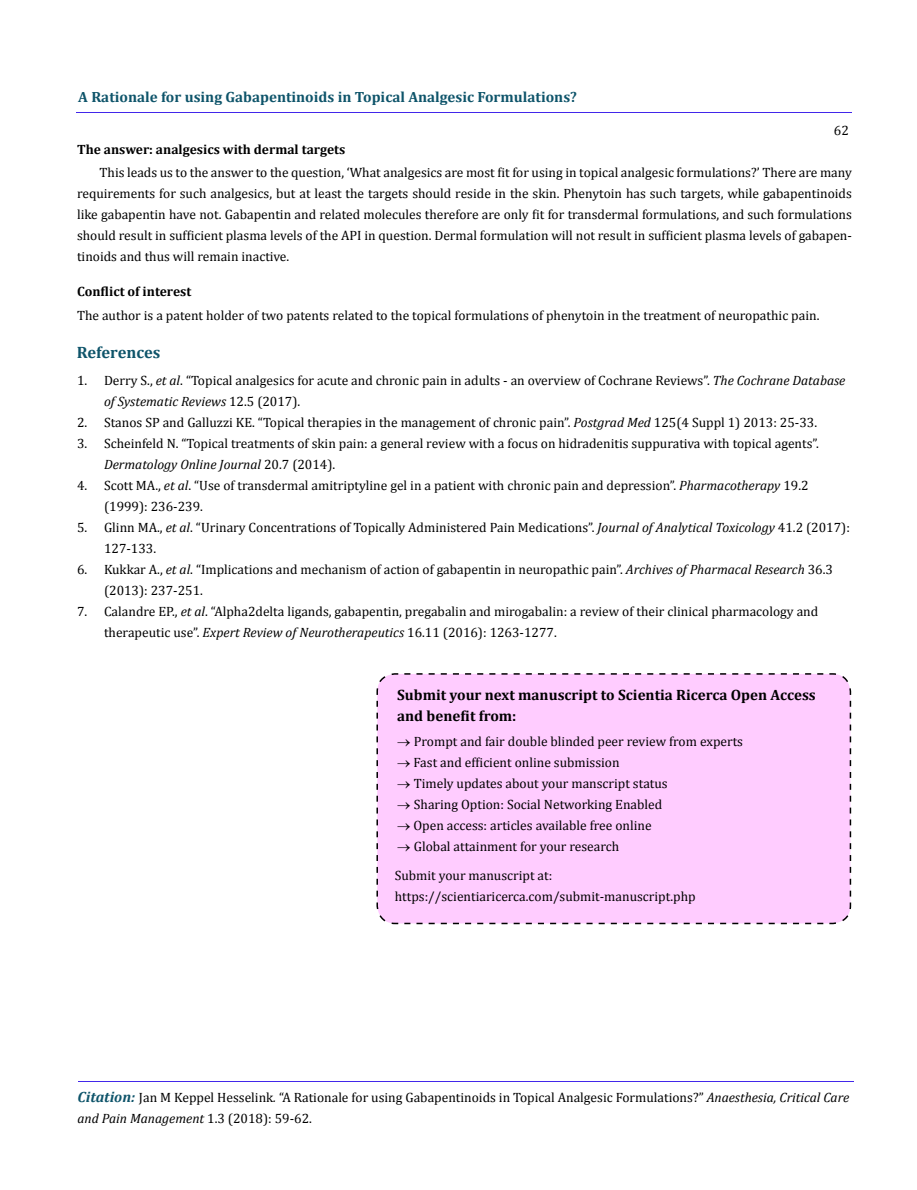
<style>
.page{position:relative;width:917px;height:1190px;background:#fff}
.page>*{position:absolute;margin:0;border:0;box-sizing:border-box;transform-origin:0 0}
.t1{font:700 16.5px "Cambria";color:#0e546a}
.t2{font:700 15px/21px "Cambria";color:#000}
.t3{font:700 14.85px "Cambria";color:#0e546a}
.t4{font:13.5px/21px "Cambria";color:#000}
.t5{font:700 13.5px "Cambria";color:#000}
.s1{font-style:italic}
.s2{font-weight:700;font-style:italic;font-size:14.85px;color:#0e546a}
</style>
<div class="page">
<hr style="left:77px;top:112px;width:774px;height:1px;background:#4227ea">
<hr style="left:78px;top:1081px;width:775px;height:1px;background:#4227ea">
<div style="left:376px;top:673px;width:475px;height:252px;background:#fcf"></div>
<p class="t3" style="left:78px;top:88px;width:500px">A Rationale for using Gabapentinoids in Topical Analgesic Formulations?</p>
<p class="t5" style="left:77px;top:141px;width:270px">The answer: analgesics with dermal targets</p>
<p class="t4" style="left:833px;top:120px;width:16px">62</p>
<p class="t4" style="left:77px;top:162px;width:776px;text-align:justify;text-indent:23px">This leads us to the answer to the question, ‘What analgesics are most fit for using in topical analgesic formulations?’ There are many requirements for such analgesics, but at least the targets should reside in the skin. Phenytoin has such targets, while gabapentinoids like gabapentin have not. Gabapentin and related molecules therefore are only fit for transdermal formulations, and such formulations should result in sufficient plasma levels of the API in question. Dermal formulation will not result in sufficient plasma levels of gabapen&shy;tinoids and thus will remain inactive.</p>
<p class="t5" style="left:77px;top:283px;width:116px">Conflict of interest</p>
<p class="t4" style="left:77px;top:305px;width:744px">The author is a patent holder of two patents related to the topical formulations of phenytoin in the treatment of neuropathic pain.</p>
<p class="t1" style="left:77px;top:343px;width:85px">References</p>
<p class="t4" style="left:104px;top:369px;width:743px;text-indent:-27px">1. Derry S., <span class="s1">et al</span>. “Topical analgesics for acute and chronic pain in adults - an overview of Cochrane Reviews”. <span class="s1">The Cochrane Database of Systematic Reviews</span> 12.5 (2017).</p>
<p class="t4" style="left:77px;top:411px;width:741px">2. Stanos SP and Galluzzi KE. “Topical therapies in the management of chronic pain”. <span class="s1">Postgrad Med</span> 125(4 Suppl 1) 2013: 25-33.</p>
<p class="t4" style="left:104px;top:432px;width:716px;text-indent:-27px">3. Scheinfeld N. “Topical treatments of skin pain: a general review with a focus on hidradenitis suppurativa with topical agents”.<br><span class="s1">Dermatology Online Journal</span> 20.7 (2014).</p>
<p class="t4" style="left:104px;top:474px;width:706px;text-indent:-27px">4. Scott MA., <span class="s1">et al</span>. “Use of transdermal amitriptyline gel in a patient with chronic pain and depression”. <span class="s1">Pharmacotherapy</span> 19.2 (1999): 236-239.</p>
<p class="t4" style="left:104px;top:516px;width:747px;text-indent:-27px">5. Glinn MA., <span class="s1">et al</span>. “Urinary Concentrations of Topically Administered Pain Medications”. <span class="s1">Journal of Analytical Toxicology</span> 41.2 (2017):<br>127-133.</p>
<p class="t4" style="left:104px;top:558px;width:730px;text-indent:-27px">6. Kukkar A., <span class="s1">et al</span>. “Implications and mechanism of action of gabapentin in neuropathic pain”. <span class="s1">Archives of Pharmacal Research</span> 36.3 (2013): 237-251.</p>
<p class="t4" style="left:104px;top:600px;width:715px;text-indent:-27px">7. Calandre EP., <span class="s1">et al</span>. “Alpha2delta ligands, gabapentin, pregabalin and mirogabalin: a review of their clinical pharmacology and therapeutic use”. <span class="s1">Expert Review of Neurotherapeutics</span> 16.11 (2016): 1263-1277.</p>
<p class="t2" style="left:397px;top:684px;width:420px">Submit your next manuscript to Scientia Ricerca Open Access and benefit from:</p>
<p class="t4" style="left:397px;top:730px;width:347px">→ Prompt and fair double blinded peer review from experts</p>
<p class="t4" style="left:397px;top:751px;width:224px">→ Fast and efficient online submission</p>
<p class="t4" style="left:397px;top:773px;width:272px">→ Timely updates about your manscript status</p>
<p class="t4" style="left:397px;top:794px;width:266px">→ Sharing Option: Social Networking Enabled</p>
<p class="t4" style="left:397px;top:815px;width:256px">→ Open access: articles available free online</p>
<p class="t4" style="left:395px;top:831px;width:226px;line-height:29.4px">→ Global attainment for your research<br>Submit your manuscript at:</p>
<p class="t4" style="left:395px;top:886px;width:302px">https://scientiaricerca.com/submit-manuscript.php</p>
<p class="t4" style="left:77px;top:1086px;width:773px"><span class="s2">Citation:</span> Jan M Keppel Hesselink<span class="s1">.</span> “A Rationale for using Gabapentinoids in Topical Analgesic Formulations?” <span class="s1">Anaesthesia, Critical Care and Pain Management</span> 1.3 (2018): 59-62.</p>
</div>
